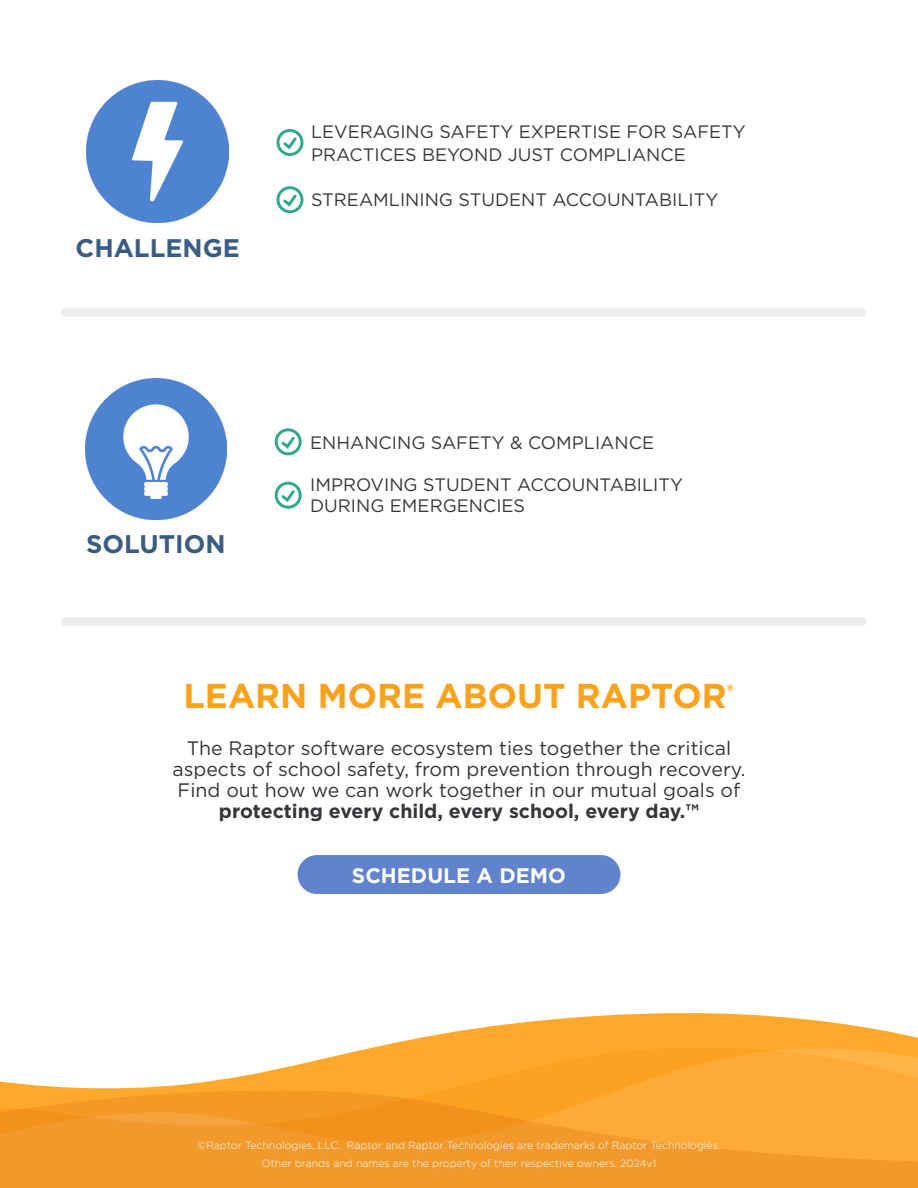
<style>
.page{position:relative;width:918px;height:1188px;background:#fff}
.page>*{position:absolute;margin:0;border:0;box-sizing:border-box;transform-origin:0 0}
.t1{font:700 34.5px "Gotham";color:#faa21b}
.t2{font:700 25.5px "Gotham";color:#3b5c82}
.t3{font:700 21px "Gotham";color:#fff}
.t4{font:19.5px/21px "Gotham";color:#35353a;text-align:center}
.t5{font:700 19.5px "Gotham";color:#35353a}
.t6{font:18px/21px "Gotham";color:#38383c}
.t7{font:300 10.5px/18px "Gotham";color:#fff;text-align:center}
</style>
<div class="page">
<svg style="left:376px;top:1013px;width:542px;height:34px;fill:#ffa92c"></svg>
<svg style="left:0;top:1047px;width:918px;height:43px"></svg>
<svg style="left:0;top:1090px;width:918px;height:98px;background:#f59d2b"></svg>
<img style="left:85px;top:379px;width:141px;height:140px">
<div style="left:275px;top:428px;width:27px;height:27px;border:3px solid #33a78f;border-radius:50%"></div>
<svg style="left:279px;top:434px;width:18px;height:17px"></svg>
<div style="left:275px;top:482px;width:27px;height:27px;border:3px solid #33a78f;border-radius:50%"></div>
<svg style="left:279px;top:487px;width:18px;height:17px"></svg>
<div style="left:61px;top:308px;width:805px;height:9px;background:#ededed;border-radius:4px"></div>
<div style="left:61px;top:617px;width:805px;height:9px;background:#ededed;border-radius:4px"></div>
<img style="left:87px;top:80px;width:142px;height:142px">
<div style="left:276px;top:129px;width:27px;height:27px;border:3px solid #33a78f;border-radius:50%"></div>
<svg style="left:281px;top:135px;width:18px;height:17px"></svg>
<div style="left:276px;top:186px;width:27px;height:27px;border:3px solid #33a78f;border-radius:50%"></div>
<svg style="left:281px;top:192px;width:18px;height:17px"></svg>
<div style="left:298px;top:855px;width:322px;height:39px;background:#6182cd;border-radius:19px"></div>
<h2 class="t2" style="left:76px;top:237px;width:166px">CHALLENGE</h2>
<h2 class="t2" style="left:86px;top:533px;width:141px">SOLUTION</h2>
<p class="t6" style="left:311px;top:122px;width:436px;line-height:22.5px">LEVERAGING SAFETY EXPERTISE FOR SAFETY<br>PRACTICES BEYOND JUST COMPLIANCE</p>
<p class="t6" style="left:311px;top:190px;width:409px">STREAMLINING STUDENT ACCOUNTABILITY</p>
<p class="t6" style="left:310px;top:433px;width:345px">ENHANCING SAFETY &amp; COMPLIANCE</p>
<p class="t6" style="left:310px;top:475px;width:374px">IMPROVING STUDENT ACCOUNTABILITY<br>DURING EMERGENCIES</p>
<h1 class="t1" style="left:184px;top:681px;width:552px">LEARN MORE ABOUT RAPTOR<sup>®</sup></h1>
<p class="t4" style="left:172px;top:739px;width:575px">The Raptor software ecosystem ties together the critical aspects of school safety, from prevention through recovery.<br>Find out how we can work together in our mutual goals of</p>
<p class="t5" style="left:219px;top:803px;width:482px">protecting every child, every school, every day.™</p>
<p class="t3" style="left:352px;top:867px;width:216px">SCHEDULE A DEMO</p>
<p class="t7" style="left:198px;top:1137px;width:524px">©Raptor Technologies, LLC. Raptor and Raptor Technologies are trademarks of Raptor Technologies.<br>Other brands and names are the property of their respective owners. 2024v1</p>
</div>
